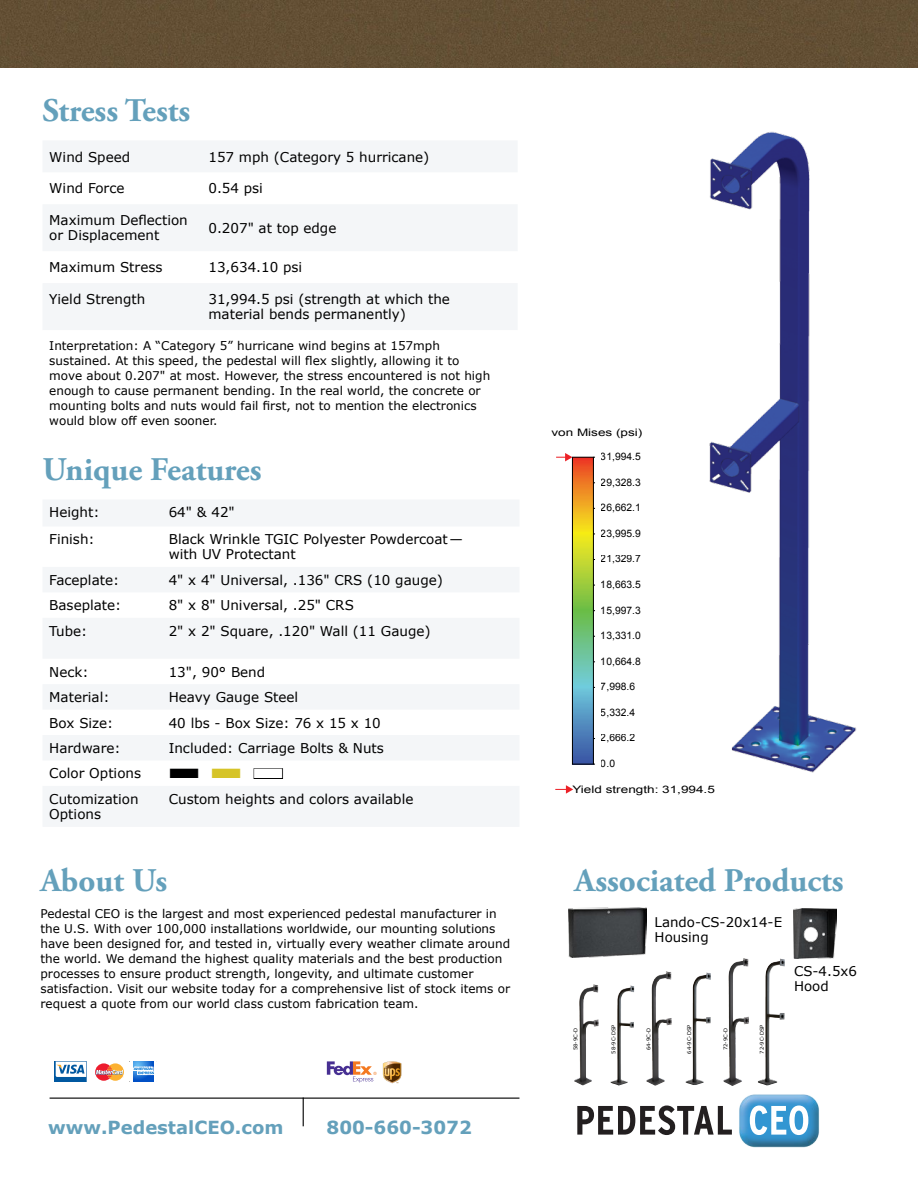
<style>
.page{position:relative;width:918px;height:1188px;background:#fff}
.page>*{position:absolute;margin:0;border:0;box-sizing:border-box;transform-origin:0 0}
.t1{font:700 33px "Adobe Garamond Pro";color:#64a0bb}
.t2{font:700 18px "Verdana";color:#64a0bb}
.t3{font:13.5px/15px "Verdana";color:#000}
.t4{font:13.5px "Zapf Dingbats ITC";color:#000;scale:3 1}
.t5{font:13.35px/15px "Verdana";color:#000}
.t6{font:12px/15px "Verdana";color:#000}
.t7{font:10.35px "Arial";color:#000}
.t8{font:10.35px "Arial";color:#000;scale:1.31 1}
.t9{font:5.25px "Verdana";color:#000}
.s1{color:#d6c428}
.s2{color:#fff}
</style>
<div class="page">
<div style="left:0;top:0;width:918px;height:68px;background:#634f34"></div>
<svg style="left:43px;top:500px;width:476px;height:326px;fill:#f4f6f8"></svg>
<div style="left:254px;top:768px;width:29px;height:11px;border:1px solid #000"></div>
<img style="left:739px;top:1094px;width:81px;height:54px">
<svg style="left:577px;top:1106px;width:155px;height:29px"></svg>
<svg style="left:750px;top:1106px;width:58px;height:29px"></svg>
<hr style="left:50px;top:1098px;width:469px;height:1px;background:#000">
<svg style="left:303px;top:1098px;width:1px;height:28px"></svg>
<svg style="left:43px;top:141px;width:474px;height:189px;fill:#f4f6f8"></svg>
<svg style="left:134px;top:1075px;width:20px;height:7px"></svg>
<svg style="left:133px;top:1061px;width:24px;height:14px"></svg>
<svg style="left:95px;top:1063px;width:29px;height:18px"></svg>
<div style="left:54px;top:1062px;width:32px;height:20px;background:#0058a0"></div>
<div style="left:54px;top:1061px;width:32px;height:21px;border:1px solid #0058a0"></div>
<svg style="left:56px;top:1062px;width:30px;height:15px"></svg>
<svg style="left:327px;top:1061px;width:50px;height:22px"></svg>
<svg style="left:383px;top:1061px;width:18px;height:22px"></svg>
<svg style="left:574px;top:459px;width:18px;height:303px;background:#98ae69"></svg>
<div style="left:572px;top:457px;width:22px;height:307px;border:1px solid #000"></div>
<svg style="left:556px;top:453px;width:16px;height:8px"></svg>
<svg style="left:555px;top:785px;width:18px;height:9px"></svg>
<img style="left:709px;top:131px;width:148px;height:642px">
<img style="left:794px;top:908px;width:43px;height:50px">
<img style="left:611px;top:987px;width:19px;height:98px">
<img style="left:574px;top:987px;width:19px;height:98px">
<img style="left:686px;top:974px;width:20px;height:111px">
<img style="left:646px;top:973px;width:20px;height:113px">
<img style="left:758px;top:961px;width:22px;height:124px">
<img style="left:568px;top:907px;width:79px;height:51px">
<img style="left:723px;top:960px;width:20px;height:126px">
<h1 class="t1" style="left:43px;top:91px;width:149px">Stress Tests</h1>
<p class="t3" style="left:49px;top:149px;width:82px">Wind Speed</p>
<p class="t3" style="left:208px;top:149px;width:223px">157 mph (Category 5 hurricane)</p>
<p class="t3" style="left:49px;top:181px;width:77px">Wind Force</p>
<p class="t3" style="left:208px;top:181px;width:56px">0.54 psi</p>
<p class="t3" style="left:49px;top:213px;width:140px">Maximum Deflection or Displacement</p>
<p class="t3" style="left:208px;top:220px;width:129px">0.207" at top edge</p>
<p class="t3" style="left:49px;top:259px;width:115px">Maximum Stress</p>
<p class="t3" style="left:208px;top:259px;width:95px">13,634.10 psi</p>
<p class="t3" style="left:49px;top:291px;width:98px">Yield Strength</p>
<p class="t3" style="left:208px;top:291px;width:243px">31,994.5 psi (strength at which the material bends permanently)</p>
<p class="t6" style="left:49px;top:338px;width:443px">Interpretation: A “Category 5” hurricane wind begins at 157mph sustained. At this speed, the pedestal will flex slightly, allowing it to move about 0.207" at most. However, the stress encountered is not high enough to cause permanent bending. In the real world, the concrete or mounting bolts and nuts would fail first, not to mention the electronics would blow off even sooner.</p>
<h1 class="t1" style="left:43px;top:450px;width:221px">Unique Features</h1>
<p class="t3" style="left:49px;top:505px;width:52px">Height:</p>
<p class="t3" style="left:169px;top:505px;width:68px">64" &amp; 42"</p>
<p class="t3" style="left:49px;top:532px;width:47px">Finish:</p>
<p class="t3" style="left:169px;top:532px;width:296px">Black Wrinkle TGIC Polyester Powdercoat— with UV Protectant</p>
<p class="t3" style="left:49px;top:572px;width:72px">Faceplate:</p>
<p class="t3" style="left:169px;top:572px;width:276px">4" x 4" Universal, .136" CRS (10 gauge)</p>
<p class="t3" style="left:49px;top:597px;width:74px">Baseplate:</p>
<p class="t3" style="left:169px;top:597px;width:187px">8" x 8" Universal, .25" CRS</p>
<p class="t3" style="left:49px;top:623px;width:40px">Tube:</p>
<p class="t3" style="left:169px;top:623px;width:263px">2" x 2" Square, .120" Wall (11 Gauge)</p>
<p class="t3" style="left:49px;top:664px;width:41px">Neck:</p>
<p class="t3" style="left:169px;top:664px;width:98px">13", 90° Bend</p>
<p class="t3" style="left:49px;top:689px;width:62px">Material:</p>
<p class="t3" style="left:169px;top:689px;width:131px">Heavy Gauge Steel</p>
<p class="t3" style="left:49px;top:715px;width:66px">Box Size:</p>
<p class="t3" style="left:169px;top:715px;width:214px">40 lbs - Box Size: 76 x 15 x 10</p>
<p class="t3" style="left:49px;top:740px;width:73px">Hardware:</p>
<p class="t3" style="left:169px;top:740px;width:217px">Included: Carriage Bolts &amp; Nuts</p>
<p class="t3" style="left:49px;top:766px;width:93px">Color Options</p>
<p class="t4" style="left:169px;top:767px;width:40px">■ <span class="s1">■</span> <span class="s2">■</span></p>
<p class="t3" style="left:49px;top:791px;width:91px">Cutomization<br>Options</p>
<p class="t3" style="left:169px;top:791px;width:246px">Custom heights and colors available</p>
<h1 class="t1" style="left:40px;top:861px;width:128px">About Us</h1>
<p class="t6" style="left:40px;top:906px;width:471px">Pedestal CEO is the largest and most experienced pedestal manufacturer in the U.S. With over 100,000 installations worldwide, our mounting solutions have been designed for, and tested in, virtually every weather climate around the world. We demand the highest quality materials and the best production processes to ensure product strength, longevity, and ultimate customer satisfaction. Visit our website today for a comprehensive list of stock items or request a quote from our world class custom fabrication team.</p>
<h2 class="t2" style="left:48px;top:1116px;width:237px">www.PedestalCEO.com</h2>
<h2 class="t2" style="left:327px;top:1116px;width:147px">800-660-3072</h2>
<p class="t8" style="left:551px;top:426px;width:71px">von Mises (psi)</p>
<p class="t7" style="left:601px;top:450px;width:42px">31,994.5</p>
<p class="t7" style="left:601px;top:475px;width:42px">29,328.3</p>
<p class="t7" style="left:601px;top:501px;width:42px">26,662.1</p>
<p class="t7" style="left:601px;top:526px;width:42px">23,995.9</p>
<p class="t7" style="left:601px;top:552px;width:42px">21,329.7</p>
<p class="t7" style="left:601px;top:578px;width:42px">18,663.5</p>
<p class="t7" style="left:601px;top:603px;width:42px">15,997.3</p>
<p class="t7" style="left:601px;top:629px;width:42px">13,331.0</p>
<p class="t7" style="left:601px;top:654px;width:42px">10,664.8</p>
<p class="t7" style="left:601px;top:680px;width:36px">7,998.6</p>
<p class="t7" style="left:601px;top:705px;width:36px">5,332.4</p>
<p class="t7" style="left:601px;top:731px;width:36px">2,666.2</p>
<p class="t7" style="left:601px;top:757px;width:16px">0.0</p>
<p class="t8" style="left:572px;top:783px;width:110px">Yield strength: 31,994.5</p>
<h1 class="t1" style="left:575px;top:861px;width:271px">Associated Products</h1>
<p class="t5" style="left:655px;top:914px;width:129px">Lando-CS-20x14-E<br>Housing</p>
<p class="t5" style="left:794px;top:963px;width:64px">CS-4.5x6<br>Hood</p>
<p class="t9" style="left:572px;top:1050px;width:24px;rotate:-90deg">58-9C-D</p>
<p class="t9" style="left:686px;top:1054px;width:30px;rotate:-90deg">64-9C-DSP</p>
<p class="t9" style="left:610px;top:1054px;width:30px;rotate:-90deg">58-9C-DSP</p>
<p class="t9" style="left:645px;top:1050px;width:24px;rotate:-90deg">64-9C-D</p>
<p class="t9" style="left:758px;top:1054px;width:30px;rotate:-90deg">72-9C-DSP</p>
<p class="t9" style="left:722px;top:1050px;width:24px;rotate:-90deg">72-9C-D</p>
</div>
